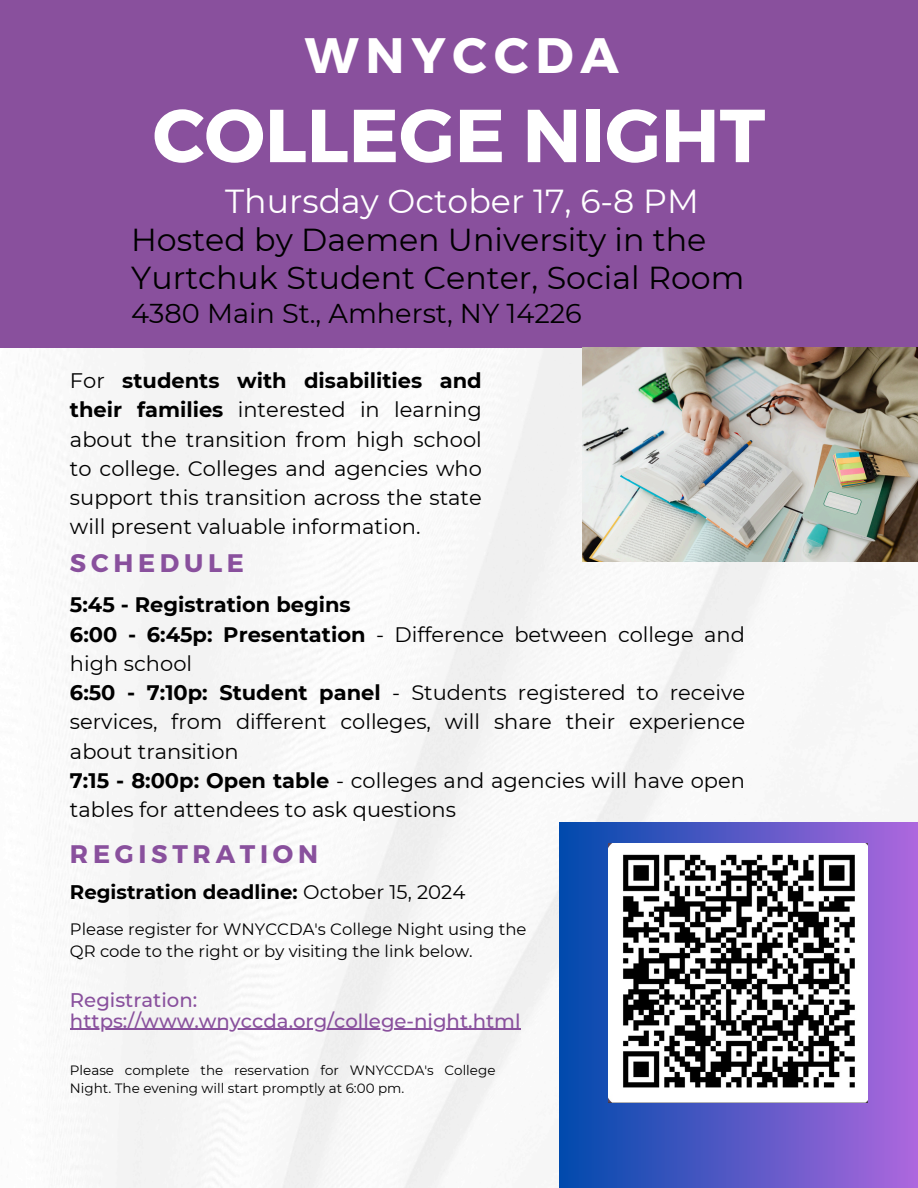
<style>
.page{position:relative;width:918px;height:1188px;background:#fff}
.page>*{position:absolute;margin:0;border:0;box-sizing:border-box;transform-origin:0 0}
.t1{font:700 74.85px "Montserrat";color:#fff}
.t2{font:700 49.8px "Montserrat";letter-spacing:.14em;color:#fff}
.t3{font:33.15px "Montserrat";color:#fff}
.t4{font:31.8px/38.2px "Montserrat";color:#000}
.t5{font:27.3px "Montserrat";color:#000}
.t6{font:700 25.35px "Montserrat";letter-spacing:.185em;color:#89509d}
.t7{font:21px/29.2px "Montserrat";color:#000;text-align:justify}
.t8{font:500 19.65px "Montserrat";color:#89509d}
.t9{font:700 19.65px "Montserrat";color:#000}
.t10{font:16.5px/22.5px "Montserrat";color:#000}
.t11{font:13.5px/18px "Montserrat";color:#000}
.s1{font-weight:700}
.s2{font-weight:400}
</style>
<div class="page">
<img style="left:0;top:347px;width:918px;height:841px">
<div style="left:0;top:0;width:918px;height:347px;background:#89509d"></div>
<div style="left:559px;top:823px;width:359px;height:365px;background:linear-gradient(to right,#024cae,#b069de)"></div>
<img style="left:583px;top:347px;width:335px;height:215px">
<hr style="left:70px;top:1029px;width:451px;height:1px;background:#89509d">
<img style="left:608px;top:844px;width:260px;height:258px">
<h3 class="t2" style="left:305px;top:23px;width:316px">WNYCCDA</h3>
<h1 class="t1" style="left:153px;top:87px;width:614px">COLLEGE NIGHT</h1>
<h2 class="t3" style="left:225px;top:181px;width:475px">Thursday October 17, 6-8 PM</h2>
<h2 class="t4" style="left:131px;top:220px;width:615px">Hosted by Daemen University in the<br>Yurtchuk Student Center, Social Room</h2>
<h2 class="t5" style="left:131px;top:297px;width:452px">4380 Main St., Amherst, NY 14226</h2>
<h6 class="t7" style="left:70px;top:366px;width:413px">For <span class="s1">students with disabilities and their families</span> interested in learning about the transition from high school to college. Colleges and agencies who support this transition across the state will present valuable information.</h6>
<h4 class="t6" style="left:70px;top:546px;width:176px">SCHEDULE</h4>
<h6 class="t7" style="left:70px;top:590px;width:677px;text-align:left"><span class="s1">5:45 - Registration begins<br>6:00 - 6:45p: Presentation</span> - Difference between college and high school<br><span class="s1">6:50 - 7:10p: Student panel</span> - Students registered to receive services, from different colleges, will share their experience about transition<br><span class="s1">7:15 - 8:00p: Open table</span> - colleges and agencies will have open tables for attendees to ask questions</h6>
<h4 class="t6" style="left:70px;top:838px;width:250px">REGISTRATION</h4>
<p class="t9" style="left:70px;top:880px;width:397px">Registration deadline: <span class="s2">October 15, 2024</span></p>
<p class="t10" style="left:70px;top:918px;width:458px">Please register for WNYCCDA's College Night using the<br>QR code to the right or by visiting the link below.</p>
<p class="t8" style="left:70px;top:988px;width:129px">Registration:</p>
<h5 class="t8" style="left:70px;top:1008px;width:452px">https://www.wnyccda.org/college-night.html</h5>
<p class="t11" style="left:70px;top:1061px;width:427px">Please complete the reservation for WNYCCDA's College<br>Night. The evening will start promptly at 6:00 pm.</p>
</div>
